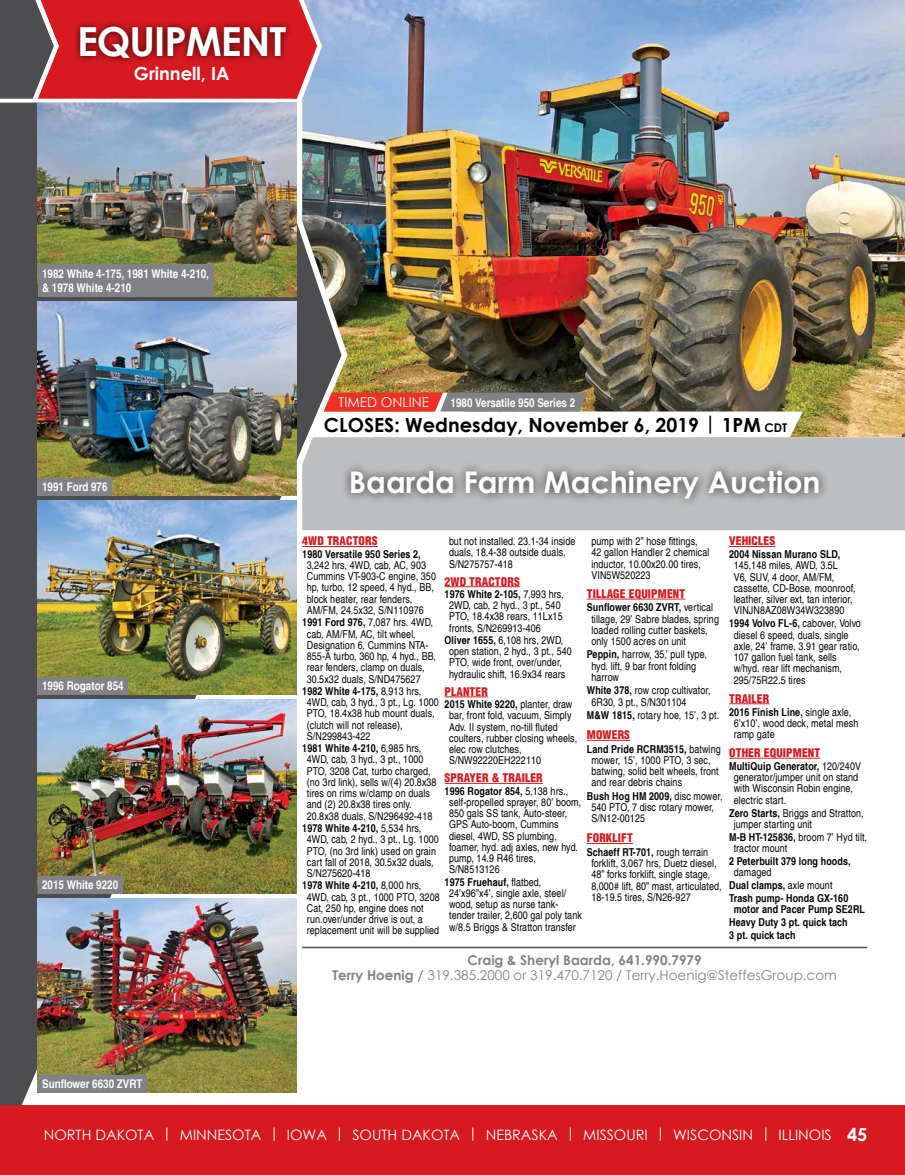
<style>
.page{position:relative;width:905px;height:1175px;background:#fff}
.page>*{position:absolute;margin:0;border:0;box-sizing:border-box;transform-origin:0 0}
.t1{font:700 40.05px "Century Gothic";letter-spacing:-.025em;color:#fff}
.t2{font:700 30px "Century Gothic";color:#fff}
.t3{font:700 19.5px "Century Gothic";color:#000}
.t4{font:700 18px "Century Gothic";color:#fff}
.t5{font:14.4px "Century Gothic";color:#fff}
.t6{font:13.5px/15px "Century Gothic";color:#808285;text-align:center}
.t7{font:13.5px "Century Gothic";color:#fff}
.t8{font:700 condensed 12px/14.4px "Helvetica LT Pro";color:#fff}
.t9{font:900 condensed 11.7px "Helvetica LT Pro";letter-spacing:.01em;color:#d71920}
.t10{font:condensed 10.8px/11.2px "Helvetica LT Pro";letter-spacing:.01em;color:#000}
.t11{font:700 condensed 10.8px/12.9px "Helvetica LT Pro";letter-spacing:.01em;color:#000}
.s1{font-size:12px}
.s2{font-weight:700}
.s3{font-weight:400}
.s4{font-weight:700;font-size:18px}
</style>
<div class="page">
<img style="left:317px;top:0;width:587px;height:437px">
<svg style="left:0;top:102px;width:341px;height:1003px;fill:#4d4d4f"></svg>
<img style="left:38px;top:301px;width:259px;height:194px">
<div style="left:38px;top:478px;width:74px;height:17px;background:#808285"></div>
<img style="left:38px;top:500px;width:259px;height:194px">
<div style="left:38px;top:677px;width:90px;height:17px;background:#808285"></div>
<img style="left:38px;top:699px;width:259px;height:194px">
<div style="left:38px;top:875px;width:84px;height:18px;background:#808285"></div>
<img style="left:38px;top:898px;width:259px;height:194px">
<div style="left:38px;top:1074px;width:109px;height:18px;background:#808285"></div>
<img style="left:38px;top:102px;width:259px;height:194px">
<div style="left:38px;top:264px;width:175px;height:32px;background:#808285"></div>
<hr style="left:302px;top:546px;width:75px;height:1px;background:#d71920">
<hr style="left:444px;top:586px;width:76px;height:1px;background:#d71920">
<hr style="left:444px;top:696px;width:44px;height:1px;background:#d71920">
<hr style="left:444px;top:783px;width:98px;height:1px;background:#d71920">
<hr style="left:587px;top:598px;width:98px;height:1px;background:#d71920">
<hr style="left:587px;top:740px;width:43px;height:1px;background:#d71920">
<hr style="left:587px;top:843px;width:46px;height:1px;background:#d71920">
<hr style="left:729px;top:546px;width:46px;height:1px;background:#d71920">
<hr style="left:729px;top:703px;width:40px;height:1px;background:#d71920">
<hr style="left:729px;top:757px;width:91px;height:1px;background:#d71920">
<hr style="left:302px;top:946px;width:565px;height:2px;background:#4d4d4f">
<svg style="left:0;top:0;width:317px;height:102px;background:#b62e34"></svg>
<div style="left:302px;top:437px;width:602px;height:93px;background:#bcbec0"></div>
<div style="left:341px;top:461px;width:488px;height:48px;background:#000;opacity:.75"></div>
<div style="left:0;top:1105px;width:904px;height:69px;background:#d71920"></div>
<svg style="left:319px;top:392px;width:483px;height:45px"></svg>
<h1 class="t1" style="left:77px;top:11px;width:211px">EQUIPMENT</h1>
<h3 class="t4" style="left:134px;top:60px;width:97px">Grinnell, IA</h3>
<p class="t8" style="left:42px;top:266px;width:168px">1982 White 4-175, 1981 White 4-210, &amp; 1978 White 4-210</p>
<p class="t8" style="left:42px;top:480px;width:67px">1991 Ford 976</p>
<p class="t8" style="left:42px;top:678px;width:83px">1996 Rogator 854</p>
<p class="t8" style="left:42px;top:877px;width:78px">2015 White 9220</p>
<p class="t8" style="left:42px;top:1076px;width:102px">Sunflower 6630 ZVRT</p>
<p class="t7" style="left:338px;top:393px;width:92px">TIMED ONLINE</p>
<p class="t8" style="left:450px;top:395px;width:126px">1980 Versatile 950 Series 2</p>
<h3 class="t3" style="left:324px;top:410px;width:464px">CLOSES: Wednesday, November 6, 2019 | 1PM <span class="s1">CDT</span></h3>
<h2 class="t2" style="left:349px;top:459px;width:473px">Baarda Farm Machinery Auction</h2>
<p class="t9" style="left:302px;top:533px;width:77px">4WD TRACTORS</p>
<p class="t11" style="left:302px;top:547px;width:120px">1980 Versatile 950 Series 2,</p>
<p class="t10" style="left:307px;top:559px;width:131px">3,242 hrs, 4WD, cab, AC, 903<br>Cummins VT-903-C engine, 350 hp, turbo, 12 speed, 4 hyd., BB, block heater, rear fenders,<br>AM/FM, 24.5x32, S/N110976</p>
<p class="t10" style="left:307px;top:616px;width:131px;text-indent:-5px"><span class="s2">1991 Ford 976,</span> 7,087 hrs. 4WD, cab, AM/FM, AC, tilt wheel,<br>Designation 6, Cummins NTA-<br>855-A turbo, 360 hp, 4 hyd., BB, rear fenders, clamp on duals,<br>30.5x32 duals, S/ND475627</p>
<p class="t10" style="left:307px;top:685px;width:133px;text-indent:-5px"><span class="s2">1982 White 4-175,</span> 8,913 hrs,<br>4WD, cab, 3 hyd., 3 pt., Lg. 1000<br>PTO, 18.4x38 hub mount duals, (clutch will not release),<br>S/N299843-422</p>
<p class="t10" style="left:307px;top:742px;width:131px;text-indent:-5px"><span class="s2">1981 White 4-210,</span> 6,985 hrs,<br>4WD, cab, 3 hyd., 3 pt., 1000<br>PTO, 3208 Cat, turbo charged, (no 3rd link), sells w/(4) 20.8x38 tires on rims w/clamp on duals and (2) 20.8x38 tires only.<br>20.8x38 duals, S/N296492-418</p>
<p class="t10" style="left:307px;top:822px;width:133px;text-indent:-5px"><span class="s2">1978 White 4-210,</span> 5,534 hrs,<br>4WD, cab, 2 hyd., 3 pt., Lg. 1000<br>PTO, (no 3rd link) used on grain cart fall of 2018, 30.5x32 duals,<br>S/N275620-418</p>
<p class="t10" style="left:307px;top:879px;width:134px;text-indent:-5px"><span class="s2">1978 White 4-210,</span> 8,000 hrs,<br>4WD, cab, 3 pt., 1000 PTO, 3208<br>Cat, 250 hp, engine does not run.over/under drive is out, a replacement unit will be supplied</p>
<p class="t9" style="left:729px;top:533px;width:48px">VEHICLES</p>
<p class="t11" style="left:729px;top:548px;width:113px">2004 Nissan Murano SLD,</p>
<p class="t10" style="left:733px;top:560px;width:123px">145,148 miles, AWD, 3.5L<br>V6, SUV, 4 door, AM/FM, cassette, CD-Bose, moonroof, leather, silver ext, tan interior,<br>VINJN8AZ08W34W323890</p>
<p class="t10" style="left:733px;top:618px;width:129px;text-indent:-5px"><span class="s2">1994 Volvo FL-6,</span> cabover, Volvo diesel 6 speed, duals, single axle, 24’ frame, 3.91 gear ratio,<br>107 gallon fuel tank, sells w/hyd. rear lift mechanism,<br>295/75R22.5 tires</p>
<p class="t9" style="left:729px;top:691px;width:42px">TRAILER</p>
<p class="t10" style="left:733px;top:706px;width:126px;text-indent:-5px"><span class="s2">2016 Finish Line,</span> single axle,<br>6’x10’, wood deck, metal mesh ramp gate</p>
<p class="t9" style="left:729px;top:745px;width:93px">OTHER EQUIPMENT</p>
<p class="t10" style="left:733px;top:760px;width:129px;text-indent:-5px"><span class="s2">MultiQuip Generator,</span> 120/240V generator/jumper unit on stand with Wisconsin Robin engine, electric start.</p>
<p class="t10" style="left:733px;top:807px;width:131px;text-indent:-5px"><span class="s2">Zero Starts,</span> Briggs and Stratton, jumper starting unit</p>
<p class="t10" style="left:733px;top:831px;width:135px;text-indent:-5px"><span class="s2">M-B HT-125836,</span> broom 7’ Hyd tilt, tractor mount</p>
<p class="t11" style="left:729px;top:854px;width:123px">2 Peterbuilt 379 long hoods,</p>
<p class="t11" style="left:729px;top:865px;width:121px;text-indent:5px"><span class="s3">damaged<br></span>Dual clamps, <span class="s3">axle mount<br></span>Trash pump- Honda GX-160</p>
<p class="t11" style="left:729px;top:902px;width:137px;text-indent:5px">motor and Pacer Pump SE2RL<br>Heavy Duty 3 pt. quick tach<br>3 pt. quick tach</p>
<p class="t10" style="left:591px;top:535px;width:119px">pump with 2” hose fittings,<br>42 gallon Handler 2 chemical inductor, 10.00x20.00 tires,<br>VIN5W520223</p>
<p class="t9" style="left:587px;top:586px;width:100px">TILLAGE EQUIPMENT</p>
<p class="t10" style="left:591px;top:602px;width:129px;text-indent:-5px"><span class="s2">Sunflower 6630 ZVRT,</span> vertical tillage, 29’ Sabre blades, spring loaded rolling cutter baskets, only 1500 acres on unit</p>
<p class="t10" style="left:591px;top:649px;width:117px;text-indent:-5px"><span class="s2">Peppin,</span> harrow, 35,’ pull type, hyd. lift, 9 bar front folding harrow</p>
<p class="t10" style="left:591px;top:685px;width:121px;text-indent:-5px"><span class="s2">White 378,</span> row crop cultivator,<br>6R30, 3 pt., S/N301104</p>
<p class="t10" style="left:587px;top:709px;width:134px"><span class="s2">M&amp;W 1815,</span> rotary hoe, 15’, 3 pt.</p>
<p class="t9" style="left:587px;top:727px;width:45px">MOWERS</p>
<p class="t10" style="left:591px;top:743px;width:131px;text-indent:-5px"><span class="s2">Land Pride RCRM3515,</span> batwing mower, 15’, 1000 PTO, 3 sec, batwing, solid belt wheels, front and rear debris chains</p>
<p class="t10" style="left:591px;top:790px;width:133px;text-indent:-5px"><span class="s2">Bush Hog HM 2009,</span> disc mower,<br>540 PTO, 7 disc rotary mower,<br>S/N12-00125</p>
<p class="t9" style="left:587px;top:830px;width:48px">FORKLIFT</p>
<p class="t10" style="left:591px;top:846px;width:132px;text-indent:-5px"><span class="s2">Schaeff RT-701,</span> rough terrain forklift, 3,067 hrs, Duetz diesel,<br>48” forks forklift, single stage,<br>8,000# lift, 80” mast, articulated,<br>18-19.5 tires, S/N26-927</p>
<p class="t10" style="left:449px;top:535px;width:128px">but not installed. 23.1-34 inside duals, 18.4-38 outside duals,<br>S/N275757-418</p>
<p class="t9" style="left:444px;top:574px;width:77px">2WD TRACTORS</p>
<p class="t10" style="left:449px;top:588px;width:116px;text-indent:-5px"><span class="s2">1976 White 2-105,</span> 7,993 hrs,<br>2WD, cab, 2 hyd., 3 pt., 540<br>PTO, 18.4x38 rears, 11Lx15 fronts, S/N269913-406</p>
<p class="t10" style="left:449px;top:634px;width:124px;text-indent:-5px"><span class="s2">Oliver 1655,</span> 6,108 hrs, 2WD, open station, 2 hyd., 3 pt., 540<br>PTO, wide front, over/under, hydraulic shift, 16.9x34 rears</p>
<p class="t9" style="left:444px;top:684px;width:45px">PLANTER</p>
<p class="t10" style="left:449px;top:698px;width:129px;text-indent:-5px"><span class="s2">2015 White 9220,</span> planter, draw bar, front fold, vacuum, Simply<br>Adv. II system, no-till fluted coulters, rubber closing wheels, elec row clutches,<br>S/NW92220EH222110</p>
<p class="t9" style="left:444px;top:770px;width:100px">SPRAYER &amp; TRAILER</p>
<p class="t10" style="left:449px;top:785px;width:134px;text-indent:-5px"><span class="s2">1996 Rogator 854,</span> 5,138 hrs., self-propelled sprayer, 80’ boom,<br>850 gals SS tank, Auto-steer,<br>GPS Auto-boom, Cummins diesel, 4WD, SS plumbing, foamer, hyd. adj axles, new hyd. pump, 14.9 R46 tires,<br>S/N8513126</p>
<p class="t10" style="left:449px;top:876px;width:134px;text-indent:-5px"><span class="s2">1975 Fruehauf,</span> flatbed,<br>24’x96”x4’, single axle, steel/ wood, setup as nurse tank&shy;tender trailer, 2,600 gal poly tank w/8.5 Briggs &amp; Stratton transfer</p>
<p class="t6" style="left:332px;top:952px;width:506px"><span class="s2">Craig &amp; Sheryl Baarda, 641.990.7979<br>Terry Hoenig /</span> 319.385.2000 or 319.470.7120 / Terry.Hoenig@SteffesGroup.com</p>
<h3 class="t5" style="left:44px;top:1124px;width:824px">NORTH DAKOTA | MINNESOTA | IOWA | SOUTH DAKOTA | NEBRASKA | MISSOURI | WISCONSIN | ILLINOIS <span class="s4">45</span></h3>
</div>
